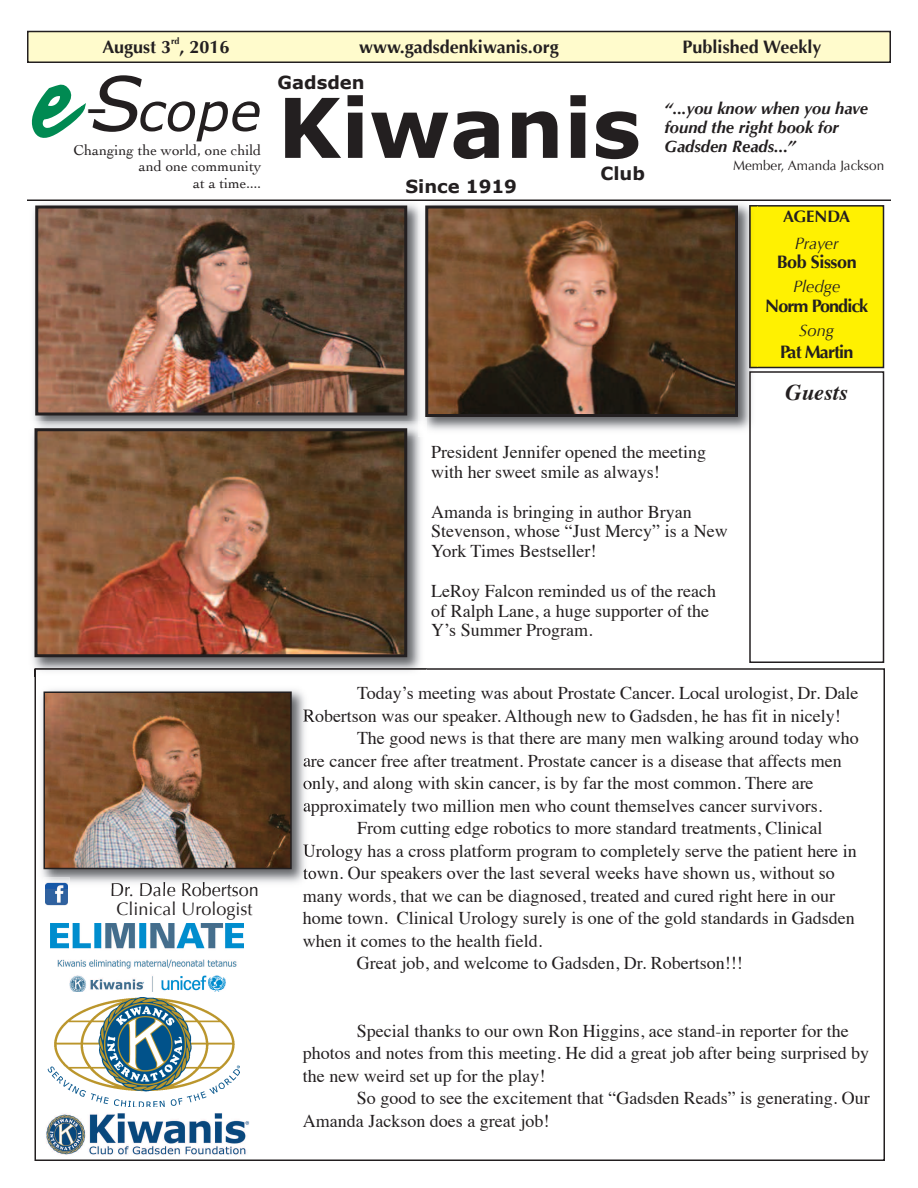
<style>
.page{position:relative;width:918px;height:1188px;background:#fff}
.page>*{position:absolute;margin:0;border:0;box-sizing:border-box;transform-origin:0 0}
.t1{font:700 82.5px "Verdana";color:#231f20}
.t2{font:italic 52.5px "Verdana";color:#231f20}
.t3{font:700 30px "Verdana";color:#231f20}
.t4{font:italic 700 22.5px "Times";color:#231f20}
.t5{font:18px/19.8px "Times";color:#231f20}
.t6{font:700 18px "Optima";color:#231f20}
.t7{font:18px/19.5px "Optima";color:#231f20;text-align:center}
.t8{font:700 18px "Verdana";color:#231f20}
.t9{font:700 18px "Optima";letter-spacing:-.05em;color:#231f20}
.t10{font:700 18px "Optima";letter-spacing:-.025em;color:#231f20}
.t11{font:italic 700 16.5px/18.6px "Optima";color:#231f20}
.t12{font:italic 16.5px "Optima";color:#231f20}
.t13{font:700 16.5px "Optima";color:#231f20}
.t14{font:15px/16.5px "Cochin";color:#231f20;text-align:right}
.t15{font:13.5px "Optima";color:#231f20}
.t16{font:700 9px "Optima";color:#231f20}
.s1{font-size:75px}
</style>
<div class="page">
<div style="left:28px;top:32px;width:862px;height:30px;background:#fffbcc"></div>
<div style="left:27px;top:31px;width:864px;height:32px;border:2px solid #231f20"></div>
<img style="left:47px;top:998px;width:192px;height:109px">
<div style="left:750px;top:206px;width:134px;height:162px;background:#fff101"></div>
<div style="left:749px;top:205px;width:135px;height:163px;border:2px solid #231f20"></div>
<img style="left:28px;top:199px;width:397px;height:469px">
<img style="left:39px;top:210px;width:364px;height:202px">
<div style="left:35px;top:206px;width:372px;height:210px;border:3px solid #231f20"></div>
<img style="left:425px;top:199px;width:332px;height:231px">
<img style="left:749px;top:205px;width:8px;height:163px">
<img style="left:750px;top:206px;width:7px;height:162px">
<img style="left:429px;top:210px;width:305px;height:203px">
<div style="left:425px;top:206px;width:313px;height:211px;border:3px solid #231f20"></div>
<img style="left:34px;top:668px;width:393px;height:9px">
<img style="left:29px;top:422px;width:389px;height:13px">
<svg style="left:418px;top:422px;width:9px;height:15px"></svg>
<img style="left:38px;top:432px;width:365px;height:221px">
<div style="left:34px;top:428px;width:373px;height:229px;border:3px solid #231f20"></div>
<div style="left:749px;top:371px;width:135px;height:292px;border:2px solid #231f20"></div>
<div style="left:50px;top:920px;width:195px;height:72px;background:linear-gradient(to right,#fff,#fff)"></div>
<img style="left:50px;top:924px;width:193px;height:68px">
<div style="left:44px;top:878px;width:26px;height:32px;background:linear-gradient(to right,#fff,#fff)"></div>
<img style="left:46px;top:889px;width:21px;height:16px">
<img style="left:46px;top:1113px;width:204px;height:42px">
<hr style="left:27px;top:200px;width:864px;height:1px;background:#231f20">
<img style="left:41px;top:689px;width:266px;height:200px">
<img style="left:44px;top:878px;width:26px;height:11px">
<img style="left:46px;top:882px;width:21px;height:7px">
<img style="left:112px;top:883px;width:47px;height:6px">
<svg style="left:303px;top:709px;width:8px;height:13px"></svg>
<svg style="left:304px;top:758px;width:7px;height:9px"></svg>
<svg style="left:303px;top:780px;width:8px;height:11px"></svg>
<svg style="left:304px;top:803px;width:7px;height:12px"></svg>
<img style="left:303px;top:844px;width:8px;height:14px">
<svg style="left:303px;top:868px;width:8px;height:11px"></svg>
<img style="left:47px;top:695px;width:242px;height:171px">
<div style="left:44px;top:692px;width:248px;height:177px;border:2px solid #231f20"></div>
<p class="t6" style="left:102px;top:37px;width:70px">August 3</p>
<p class="t16" style="left:171px;top:36px;width:10px">rd</p>
<p class="t6" style="left:180px;top:37px;width:52px">, 2016</p>
<p class="t6" style="left:359px;top:37px;width:201px">www.gadsdenkiwanis.org</p>
<p class="t6" style="left:683px;top:37px;width:140px">Published Weekly</p>
<p class="t8" style="left:277px;top:71px;width:89px">Gadsden</p>
<h1 class="t1" style="left:278px;top:75px;width:365px">Kiwanis</h1>
<p class="t8" style="left:600px;top:162px;width:46px">Club</p>
<p class="t8" style="left:405px;top:175px;width:113px">Since 1919</p>
<h2 class="t2" style="left:91px;top:78px;width:172px"><span class="s1">S</span>cope</h2>
<p class="t11" style="left:664px;top:100px;width:205px">“...you know when you have found the right book for<br>Gadsden Reads...”</p>
<p class="t15" style="left:733px;top:158px;width:153px">Member, Amanda Jackson</p>
<h3 class="t3" style="left:86px;top:91px;width:23px">–</h3>
<p class="t14" style="left:73px;top:142px;width:189px">Changing the world, one child and one community<br>at a time....</p>
<p class="t7" style="left:110px;top:880px;width:150px">Dr. Dale Robertson<br>Clinical Urologist</p>
<p class="t5" style="left:431px;top:444px;width:276px">President Jennifer opened the meeting with her sweet smile as always!</p>
<p class="t5" style="left:431px;top:503px;width:298px">Amanda is bringing in author Bryan<br>Stevenson, whose “Just Mercy” is a New<br>York Times Bestseller!</p>
<p class="t5" style="left:431px;top:582px;width:286px">LeRoy Falcon reminded us of the reach of Ralph Lane, a huge supporter of the<br>Y’s Summer Program.</p>
<p class="t13" style="left:783px;top:207px;width:69px">AGENDA</p>
<p class="t12" style="left:795px;top:234px;width:45px">Prayer</p>
<p class="t10" style="left:777px;top:252px;width:81px">Bob Sisson</p>
<p class="t12" style="left:793px;top:277px;width:49px">Pledge</p>
<p class="t9" style="left:765px;top:295px;width:105px">Norm Pondick</p>
<p class="t12" style="left:799px;top:321px;width:36px">Song</p>
<p class="t9" style="left:780px;top:342px;width:75px">Pat Martin</p>
<p class="t4" style="left:785px;top:383px;width:64px">Guests</p>
<p class="t5" style="left:357px;top:685px;width:503px">Today’s meeting was about Prostate Cancer. Local urologist, Dr. Dale</p>
<p class="t5" style="left:303px;top:707px;width:539px">Robertson was our speaker. Although new to Gadsden, he has fit in nicely!</p>
<p class="t5" style="left:357px;top:730px;width:503px">The good news is that there are many men walking around today who</p>
<p class="t5" style="left:303px;top:752px;width:540px">are cancer free after treatment. Prostate cancer is a disease that affects men</p>
<p class="t5" style="left:303px;top:775px;width:512px">only, and along with skin cancer, is by far the most common. There are</p>
<p class="t5" style="left:303px;top:797px;width:521px">approximately two million men who count themselves cancer survivors.</p>
<p class="t5" style="left:357px;top:820px;width:467px">From cutting edge robotics to more standard treatments, Clinical</p>
<p class="t5" style="left:303px;top:842px;width:555px">Urology has a cross platform program to completely serve the patient here in</p>
<p class="t5" style="left:303px;top:865px;width:533px">town. Our speakers over the last several weeks have shown us, without so</p>
<p class="t5" style="left:303px;top:887px;width:534px">many words, that we can be diagnosed, treated and cured right here in our</p>
<p class="t5" style="left:303px;top:910px;width:553px">home town. Clinical Urology surely is one of the gold standards in Gadsden</p>
<p class="t5" style="left:303px;top:932px;width:241px">when it comes to the health field.</p>
<p class="t5" style="left:357px;top:955px;width:387px">Great job, and welcome to Gadsden, Dr. Robertson!!!</p>
<p class="t5" style="left:303px;top:1021px;width:568px;line-height:22.5px;text-indent:54px">Special thanks to our own Ron Higgins, ace stand-in reporter for the photos and notes from this meeting. He did a great job after being surprised by the new weird set up for the play!</p>
<p class="t5" style="left:303px;top:1088px;width:568px;line-height:22.5px;text-indent:54px">So good to see the excitement that “Gadsden Reads” is generating. Our<br>Amanda Jackson does a great job!</p>
</div>
